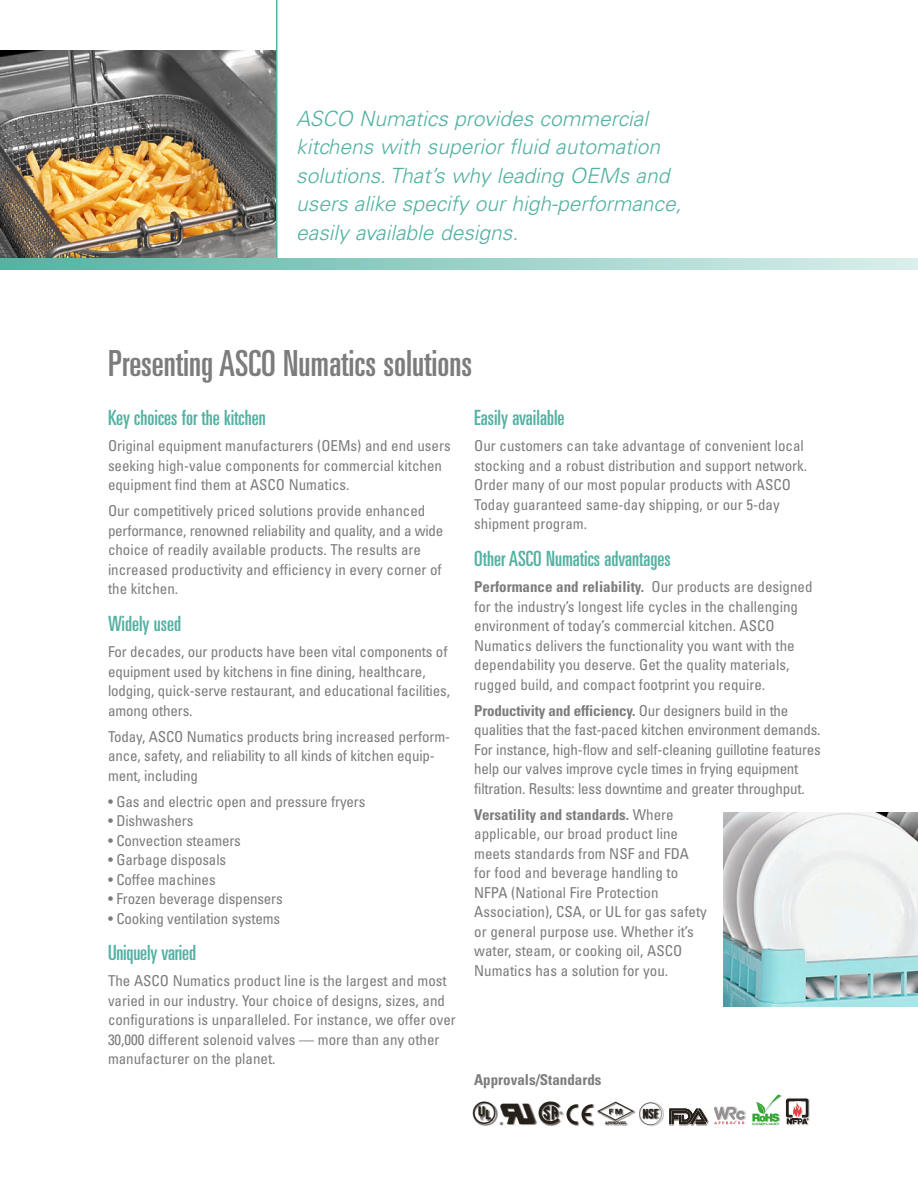
<style>
.page{position:relative;width:918px;height:1188px;background:#fff}
.page>*{position:absolute;margin:0;border:0;box-sizing:border-box;transform-origin:0 0}
.t1{font:ultra-condensed 36px "Univers";color:#7d7c7c}
.t2{font:22.5px "ASCO Valve";color:#25201a}
.t3{font:italic 300 21px/28.5px "Univers";color:#53b1a2}
.t4{font:ultra-condensed 21px "Univers";color:#53b1a2}
.t5{font:condensed 15px/19.5px "Univers";color:#7d7c7c}
.t6{font:700 condensed 15px "Univers";color:#7d7c7c}
.t7{font:700 3px "Helvetica Neue";letter-spacing:.095em;color:#32a530;scale:1.33 1}
.s1{font-weight:700}
.s2{font-size:20.25px}
</style>
<div class="page">
<img style="left:0;top:51px;width:276px;height:208px">
<hr style="left:276px;top:0;width:1px;height:259px;background:#53b1a2">
<img style="left:724px;top:812px;width:194px;height:195px">
<svg style="left:0;top:259px;width:918px;height:10px;background:#97d0c7"></svg>
<img style="left:669px;top:1108px;width:40px;height:18px">
<svg style="left:669px;top:1109px;width:38px;height:15px"></svg>
<img style="left:538px;top:1102px;width:26px;height:24px">
<img style="left:500px;top:1103px;width:37px;height:23px">
<img style="left:566px;top:1104px;width:29px;height:22px">
<svg style="left:567px;top:1104px;width:26px;height:20px"></svg>
<img style="left:597px;top:1102px;width:39px;height:24px">
<img style="left:786px;top:1124px;width:23px;height:2px">
<img style="left:715px;top:1106px;width:21px;height:1px">
<img style="left:714px;top:1124px;width:30px;height:1px">
<svg style="left:714px;top:1107px;width:32px;height:17px"></svg>
<img style="left:473px;top:1102px;width:25px;height:24px">
<img style="left:639px;top:1102px;width:25px;height:25px">
<img style="left:752px;top:1124px;width:28px;height:2px">
<svg style="left:752px;top:1094px;width:58px;height:30px"></svg>
<h3 class="t3" style="left:296px;top:106px;width:391px">ASCO Numatics provides commercial kitchens with superior fluid automation solutions.That’s why leading OEMs and users alike specify our high-performance, easily available designs.</h3>
<h1 class="t1" style="left:108px;top:350px;width:366px">Presenting ASCO Numatics solutions</h1>
<h3 class="t4" style="left:108px;top:410px;width:159px">Key choices for the kitchen</h3>
<p class="t5" style="left:108px;top:438px;width:344px">Original equipment manufacturers (OEMs) and end users seeking high-value components for commercial kitchen equipment find them at ASCO Numatics.</p>
<p class="t5" style="left:108px;top:503px;width:337px">Our competitively priced solutions provide enhanced performance, renowned reliability and quality, and a wide choice of readily available products. The results are increased productivity and efficiency in every corner of the kitchen.</p>
<h3 class="t4" style="left:108px;top:616px;width:75px">Widely used</h3>
<p class="t5" style="left:108px;top:643px;width:344px">For decades, our products have been vital components of equipment used by kitchens in fine dining, healthcare, lodging, quick-serve restaurant, and educational facilities, among others.</p>
<p class="t5" style="left:108px;top:728px;width:344px">Today, ASCO Numatics products bring increased perform&shy;ance, safety, and reliability to all kinds of kitchen equip&shy;ment, including</p>
<p class="t5" style="left:108px;top:793px;width:259px">• Gas and electric open and pressure fryers</p>
<p class="t5" style="left:108px;top:812px;width:87px">• Dishwashers</p>
<p class="t5" style="left:108px;top:832px;width:134px">• Convection steamers</p>
<p class="t5" style="left:108px;top:851px;width:120px">• Garbage disposals</p>
<p class="t5" style="left:108px;top:871px;width:109px">• Coffee machines</p>
<p class="t5" style="left:108px;top:890px;width:176px">• Frozen beverage dispensers</p>
<p class="t5" style="left:108px;top:910px;width:174px">• Cooking ventilation systems</p>
<h3 class="t4" style="left:108px;top:945px;width:90px">Uniquely varied</h3>
<p class="t5" style="left:108px;top:973px;width:349px">The ASCO Numatics product line is the largest and most varied in our industry. Your choice of designs, sizes, and configurations is unparalleled. For instance, we offer over 30,000 different solenoid valves — more than any other manufacturer on the planet.</p>
<h3 class="t4" style="left:474px;top:410px;width:92px">Easily available</h3>
<p class="t5" style="left:474px;top:438px;width:335px">Our customers can take advantage of convenient local stocking and a robust distribution and support network.<br>Order many of our most popular products with ASCO Today guaranteed same-day shipping, or our 5-day shipment program.</p>
<h3 class="t4" style="left:474px;top:551px;width:198px">Other ASCO Numatics advantages</h3>
<p class="t5" style="left:474px;top:578px;width:340px"><span class="s1">Performance and reliability.</span> Our products are designed for the industry’s longest life cycles in the challenging environment of today’s commercial kitchen. ASCO Numatics delivers the functionality you want with the dependability you deserve. Get the quality materials, rugged build, and compact footprint you require.</p>
<p class="t5" style="left:474px;top:702px;width:348px"><span class="s1">Productivity and efficiency.</span> Our designers build in the qualities that the fast-paced kitchen environment demands.<br>For instance, high-flow and self-cleaning guillotine features help our valves improve cycle times in frying equipment filtration. Results: less downtime and greater throughput.</p>
<p class="t5" style="left:474px;top:806px;width:234px"><span class="s1">Versatility and standards.</span> Where applicable, our broad product line meets standards from NSF and FDA for food and beverage handling to NFPA (National Fire Protection Association), CSA, or UL for gas safety or general purpose use. Whether it’s water, steam, or cooking oil, ASCO Numatics has a solution for you.</p>
<p class="t6" style="left:474px;top:1074px;width:129px">Approvals/Standards</p>
<h2 class="t2" style="left:473px;top:1103px;width:91px">^<span class="s2">&amp;</span>%</h2>
<h2 class="t2" style="left:597px;top:1104px;width:66px"># $</h2>
<p class="t7" style="left:752px;top:1123px;width:22px">COMPLIANT</p>
</div>
